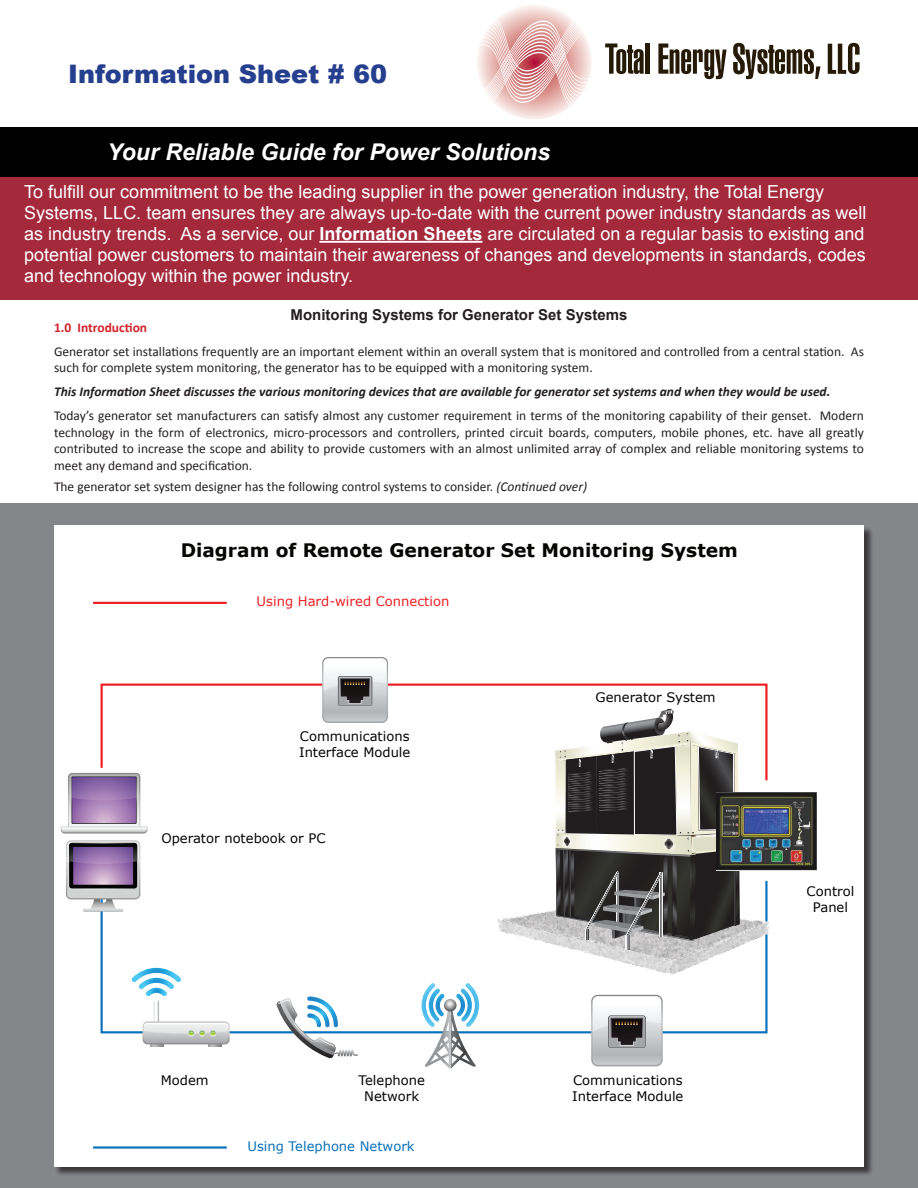
<style>
.page{position:relative;width:918px;height:1188px;background:#fff}
.page>*{position:absolute;margin:0;border:0;box-sizing:border-box;transform-origin:0 0}
.t1{font:900 25.5px "Arial";color:#253f8e}
.t2{font:italic 700 23.1px "Arial";color:#fff}
.t3{font:700 18.6px "MS Reference Sans Serif";color:#040503}
.t4{font:18px/21px "Arial";color:#fff}
.t5{font:700 15px "Arial";color:#231f20}
.t6{font:13.5px/16.5px "Calibri";color:#231f20}
.t7{font:italic 700 13.5px "Calibri";color:#231f20}
.t8{font:700 13.5px "Calibri";color:#d1232a}
.t9{font:13.2px/15.8px "MS Reference Sans Serif";color:#040503}
.t10{font:13.2px "MS Reference Sans Serif";color:#ee1f23}
.t11{font:13.2px "MS Reference Sans Serif";color:#0a71ba}
.s1{font-weight:700}
.s2{font-style:italic}
</style>
<div class="page">
<hr style="left:645px;top:44px;width:4px;height:30px;background:#251a05">
<svg style="left:658px;top:44px;width:69px;height:35px"></svg>
<svg style="left:477px;top:5px;width:167px;height:114px"></svg>
<svg style="left:733px;top:43px;width:88px;height:36px"></svg>
<svg style="left:828px;top:43px;width:32px;height:31px"></svg>
<div style="left:0;top:127px;width:918px;height:53px;background:#000"></div>
<div style="left:0;top:177px;width:918px;height:123px;background:#a3293b"></div>
<hr style="left:319px;top:241px;width:163px;height:2px;background:#fff">
<div style="left:0;top:503px;width:918px;height:685px;background:#848689"></div>
<div style="left:55px;top:526px;width:819px;height:650px;background:#231f20;opacity:.75"></div>
<div style="left:54px;top:525px;width:810px;height:641px;background:#fff"></div>
<svg style="left:100px;top:879px;width:668px;height:156px"></svg>
<svg style="left:99px;top:683px;width:669px;height:90px"></svg>
<svg style="left:591px;top:1014px;width:72px;height:52px;background:#a1a0a1"></svg>
<svg style="left:322px;top:657px;width:66px;height:66px"></svg>
<svg style="left:422px;top:983px;width:57px;height:86px"></svg>
<svg style="left:276px;top:997px;width:82px;height:61px"></svg>
<svg style="left:66px;top:840px;width:74px;height:72px;background:#a192a9"></svg>
<svg style="left:154px;top:1000px;width:5px;height:32px"></svg>
<svg style="left:143px;top:1021px;width:87px;height:26px;background:#cfd1cf"></svg>
<svg style="left:132px;top:968px;width:49px;height:28px"></svg>
<svg style="left:61px;top:773px;width:87px;height:60px"></svg>
<img style="left:459px;top:880px;width:172px;height:134px">
<img style="left:631px;top:922px;width:139px;height:93px">
<svg style="left:499px;top:709px;width:270px;height:266px"></svg>
<img style="left:716px;top:793px;width:101px;height:77px">
<hr style="left:93px;top:602px;width:134px;height:2px;background:#ee1f23">
<hr style="left:93px;top:1146px;width:134px;height:3px;background:#0a71ba">
<h1 class="t1" style="left:68px;top:56px;width:320px">Information Sheet # 60</h1>
<h2 class="t2" style="left:107px;top:137px;width:444px">Your Reliable Guide for Power Solutions</h2>
<p class="t4" style="left:24px;top:181px;width:844px">To fulfill our commitment to be the leading supplier in the power generation industry, the Total Energy Systems, LLC. team ensures they are always up-to-date with the current power industry standards as well as industry trends. As a service, our <span class="s1">Information Sheets</span> are circulated on a regular basis to existing and potential power customers to maintain their awareness of changes and developments in standards, codes and technology within the power industry.</p>
<p class="t5" style="left:291px;top:305px;width:338px">Monitoring Systems for Generator Set Systems</p>
<p class="t8" style="left:54px;top:319px;width:95px">1.0 Introduction</p>
<p class="t6" style="left:54px;top:343px;width:812px">Generator set installations frequently are an important element within an overall system that is monitored and controlled from a central station. As such for complete system monitoring, the generator has to be equipped with a monitoring system.</p>
<p class="t7" style="left:54px;top:383px;width:778px">This Information Sheet discusses the various monitoring devices that are available for generator set systems and when they would be used.</p>
<p class="t6" style="left:54px;top:408px;width:812px;text-align:justify">Today’s generator set manufacturers can satisfy almost any customer requirement in terms of the monitoring capability of their genset. Modern technology in the form of electronics, micro-processors and controllers, printed circuit boards, computers, mobile phones, etc. have all greatly contributed to increase the scope and ability to provide customers with an almost unlimited array of complex and reliable monitoring systems to meet any demand and specification.</p>
<p class="t6" style="left:54px;top:478px;width:535px">The generator set system designer has the following control systems to consider. <span class="s2">(Continued over)</span></p>
<h3 class="t3" style="left:181px;top:538px;width:559px">Diagram of Remote Generator Set Monitoring System</h3>
<p class="t10" style="left:257px;top:593px;width:194px">Using Hard-wired Connection</p>
<p class="t9" style="left:299px;top:728px;width:113px">Communications<br>Interface Module</p>
<p class="t9" style="left:161px;top:830px;width:166px">Operator notebook or PC</p>
<p class="t9" style="left:161px;top:1072px;width:49px">Modem</p>
<p class="t9" style="left:358px;top:1072px;width:68px;text-align:center">Telephone<br>Network</p>
<p class="t11" style="left:247px;top:1138px;width:169px">Using Telephone Network</p>
<p class="t9" style="left:596px;top:689px;width:122px">Generator System</p>
<p class="t9" style="left:572px;top:1072px;width:113px">Communications<br>Interface Module</p>
<p class="t9" style="left:807px;top:883px;width:49px;text-align:center">Control<br>Panel</p>
</div>
